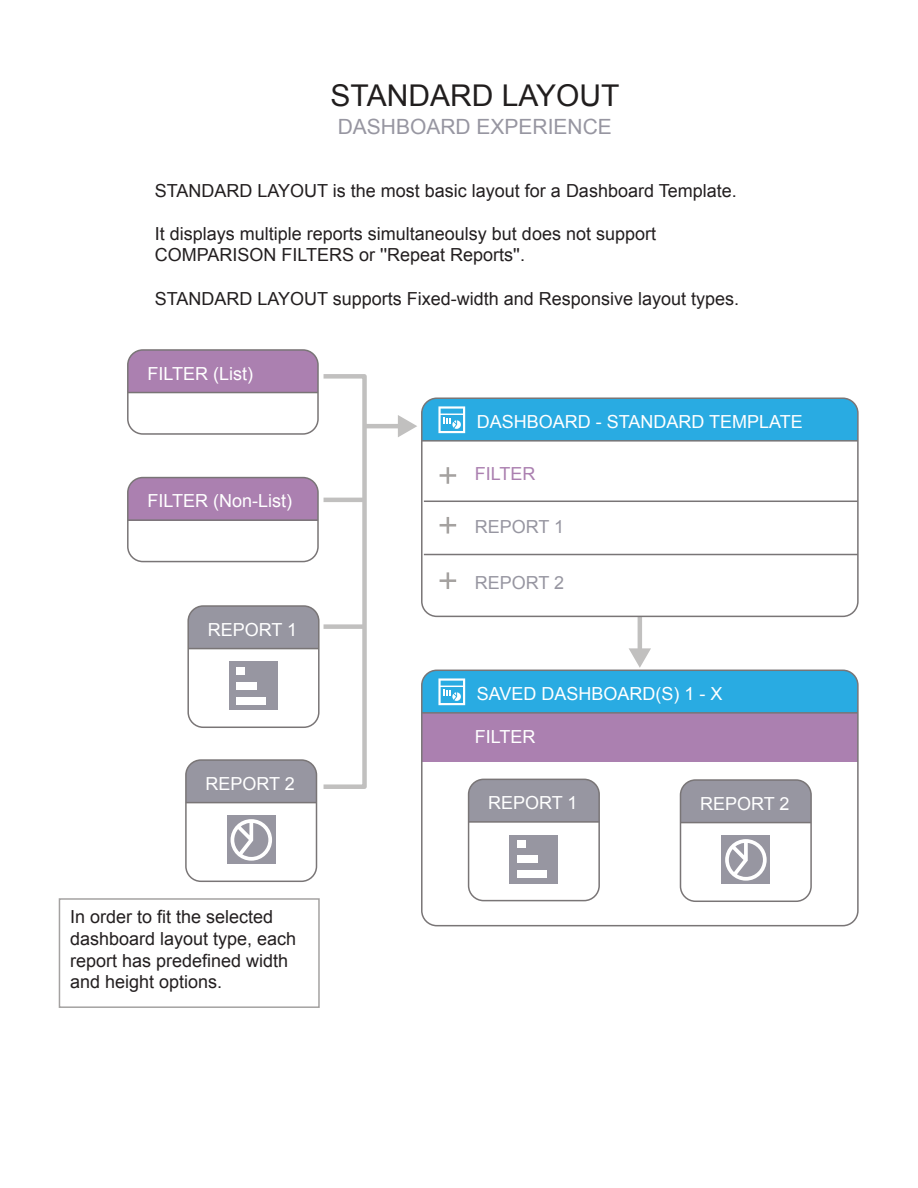
<style>
.page{position:relative;width:918px;height:1188px;background:#fff}
.page>*{position:absolute;margin:0;border:0;box-sizing:border-box;transform-origin:0 0}
.t1{font:30px "Arial";color:#211e1e}
.t2{font:21px "Arial";color:#9796a1}
.t3{font:18px/21.6px "Arial";color:#231f20}
.t4{font:18px "Arial";color:#fff}
.t5{font:18px "Arial";color:#9796a1}
.t6{font:18px "Arial";color:#ab80b0}
</style>
<div class="page">
<hr style="left:365px;top:424px;width:36px;height:4px;background:#c1c0bf">
<svg style="left:398px;top:415px;width:19px;height:22px"></svg>
<hr style="left:638px;top:615px;width:4px;height:37px;background:#c1c0bf">
<svg style="left:629px;top:648px;width:22px;height:20px"></svg>
<div style="left:188px;top:606px;width:131px;height:43px;background:#9796a1"></div>
<div style="left:187px;top:605px;width:133px;height:123px;border:2px solid #797576;border-radius:15px"></div>
<hr style="left:188px;top:648px;width:131px;height:1px;background:#797576">
<div style="left:229px;top:662px;width:49px;height:48px;background:#9796a1"></div>
<div style="left:237px;top:667px;width:8px;height:8px;background:#fff"></div>
<div style="left:237px;top:697px;width:29px;height:8px;background:#fff"></div>
<div style="left:237px;top:682px;width:20px;height:8px;background:#fff"></div>
<div style="left:186px;top:760px;width:130px;height:43px;background:#9796a1"></div>
<div style="left:185px;top:759px;width:132px;height:123px;border:2px solid #797576;border-radius:15px"></div>
<hr style="left:186px;top:802px;width:131px;height:1px;background:#797576">
<div style="left:227px;top:816px;width:48px;height:48px;background:#9796a1"></div>
<svg style="left:231px;top:819px;width:41px;height:42px"></svg>
<div style="left:321px;top:374px;width:46px;height:415px;border:4px solid #c1c0bf"></div>
<div style="left:324px;top:624px;width:40px;height:5px;background:#c1c0bf"></div>
<hr style="left:324px;top:498px;width:40px;height:4px;background:#c1c0bf">
<div style="left:128px;top:478px;width:190px;height:42px;background:#ab80b0"></div>
<div style="left:127px;top:477px;width:192px;height:85px;border:2px solid #797576;border-radius:15px"></div>
<hr style="left:128px;top:519px;width:190px;height:2px;background:#797576">
<div style="left:128px;top:350px;width:190px;height:43px;background:#ab80b0"></div>
<div style="left:127px;top:349px;width:192px;height:86px;border:2px solid #797576;border-radius:15px"></div>
<hr style="left:128px;top:392px;width:190px;height:1px;background:#797576">
<div style="left:422px;top:398px;width:436px;height:43px;background:#29abe2"></div>
<div style="left:421px;top:397px;width:438px;height:220px;border:2px solid #797576;border-radius:15px"></div>
<hr style="left:422px;top:440px;width:436px;height:2px;background:#797576">
<svg style="left:438px;top:406px;width:28px;height:28px"></svg>
<svg style="left:438px;top:406px;width:27px;height:27px"></svg>
<svg style="left:440px;top:467px;width:16px;height:17px"></svg>
<hr style="left:424px;top:501px;width:434px;height:1px;background:#797576">
<svg style="left:440px;top:517px;width:16px;height:17px"></svg>
<hr style="left:424px;top:554px;width:434px;height:1px;background:#797576">
<svg style="left:440px;top:572px;width:16px;height:17px"></svg>
<div style="left:59px;top:898px;width:261px;height:110px;border:2px solid #a4a2a1"></div>
<div style="left:422px;top:706px;width:436px;height:56px;background:#ab80b0"></div>
<div style="left:422px;top:670px;width:436px;height:43px;background:#29abe2"></div>
<div style="left:421px;top:670px;width:438px;height:256px;border:2px solid #797576;border-radius:15px"></div>
<hr style="left:422px;top:712px;width:436px;height:2px;background:#797576">
<svg style="left:438px;top:678px;width:28px;height:28px"></svg>
<svg style="left:438px;top:678px;width:27px;height:27px"></svg>
<div style="left:469px;top:779px;width:130px;height:43px;background:#9796a1"></div>
<div style="left:468px;top:779px;width:132px;height:122px;border:2px solid #797576;border-radius:15px"></div>
<hr style="left:469px;top:821px;width:130px;height:2px;background:#797576">
<div style="left:510px;top:835px;width:48px;height:48px;background:#9796a1"></div>
<div style="left:517px;top:841px;width:9px;height:7px;background:#fff"></div>
<div style="left:517px;top:870px;width:29px;height:8px;background:#fff"></div>
<div style="left:517px;top:856px;width:20px;height:7px;background:#fff"></div>
<div style="left:680px;top:780px;width:131px;height:43px;background:#9796a1"></div>
<div style="left:680px;top:779px;width:132px;height:123px;border:2px solid #797576;border-radius:15px"></div>
<hr style="left:680px;top:822px;width:131px;height:1px;background:#797576">
<div style="left:722px;top:836px;width:48px;height:48px;background:#9796a1"></div>
<svg style="left:725px;top:839px;width:42px;height:42px"></svg>
<p class="t1" style="left:331px;top:76px;width:290px">STANDARD LAYOUT</p>
<p class="t2" style="left:338px;top:113px;width:276px">DASHBOARD EXPERIENCE</p>
<p class="t3" style="left:155px;top:180px;width:583px">STANDARD LAYOUT is the most basic layout for a Dashboard Template.</p>
<p class="t3" style="left:155px;top:223px;width:503px">It displays multiple reports simultaneoulsy but does not support<br>COMPARISON FILTERS or ''Repeat Reports''.</p>
<p class="t3" style="left:155px;top:288px;width:586px">STANDARD LAYOUT supports Fixed-width and Responsive layout types.</p>
<p class="t4" style="left:147px;top:362px;width:107px">FILTER (List)</p>
<p class="t4" style="left:147px;top:489px;width:146px">FILTER (Non-List)</p>
<p class="t4" style="left:208px;top:618px;width:91px">REPORT 1</p>
<p class="t4" style="left:205px;top:772px;width:91px">REPORT 2</p>
<p class="t3" style="left:70px;top:907px;width:228px">In order to fit the selected dashboard layout type, each report has predefined width and height options.</p>
<p class="t4" style="left:477px;top:410px;width:328px">DASHBOARD - STANDARD TEMPLATE</p>
<p class="t6" style="left:475px;top:462px;width:62px">FILTER</p>
<p class="t5" style="left:475px;top:515px;width:91px">REPORT 1</p>
<p class="t5" style="left:475px;top:571px;width:91px">REPORT 2</p>
<p class="t4" style="left:477px;top:682px;width:247px">SAVED DASHBOARD(S) 1 - X</p>
<p class="t4" style="left:475px;top:725px;width:62px">FILTER</p>
<p class="t4" style="left:488px;top:791px;width:91px">REPORT 1</p>
<p class="t4" style="left:700px;top:792px;width:91px">REPORT 2</p>
</div>
